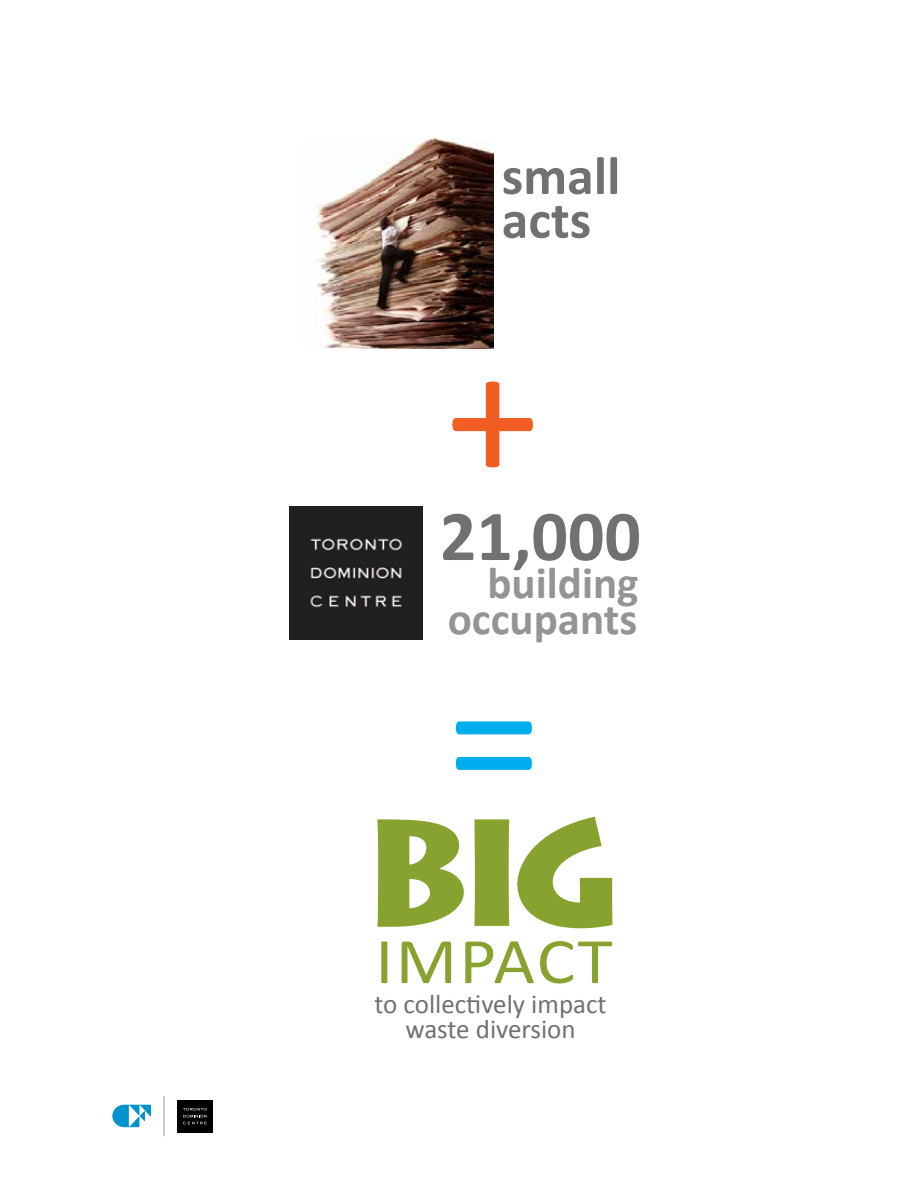
<style>
.page{position:relative;width:918px;height:1188px;background:#fff}
.page>*{position:absolute;margin:0;border:0;box-sizing:border-box;transform-origin:0 0}
.t1{font:187.5px "Calibri";color:#00aeef}
.t2{font:187.5px "Calibri";color:#f15d22}
.t3{font:900 150px "Lithos Pro";color:#87a22e}
.t4{font:700 72px "Calibri";color:#717073}
.t5{font:65.55px "Calibri";letter-spacing:.03em;color:#87a22e;scale:1.1 1}
.t6{font:700 54px/43.8px "Calibri";color:#717073}
.t7{font:700 45px/36.6px "Calibri";color:#949496;text-align:right}
.t8{font:27px "Calibri";color:#717073}
</style>
<div class="page">
<div style="left:177px;top:1100px;width:35px;height:32px;background:#000"></div>
<svg style="left:183px;top:1108px;width:24px;height:16px"></svg>
<hr style="left:164px;top:1096px;width:1px;height:40px;background:#939598">
<svg style="left:112px;top:1105px;width:39px;height:22px"></svg>
<img style="left:289px;top:506px;width:133px;height:133px">
<img style="left:315px;top:138px;width:179px;height:210px">
<h3 class="t6" style="left:502px;top:154px;width:120px">small acts</h3>
<h1 class="t2" style="left:446px;top:297px;width:95px">+</h1>
<h3 class="t4" style="left:440px;top:490px;width:203px">21,000</h3>
<h3 class="t7" style="left:448px;top:565px;width:192px">building occupants</h3>
<h1 class="t1" style="left:447px;top:618px;width:95px">=</h1>
<h2 class="t3" style="left:362px;top:780px;width:263px">BIG</h2>
<h3 class="t5" style="left:375px;top:920px;width:217px">IMPACT</h3>
<p class="t8" style="left:405px;top:1012px;width:172px">waste diversion</p>
<p class="t8" style="left:375px;top:987px;width:234px">to collectively impact</p>
</div>
